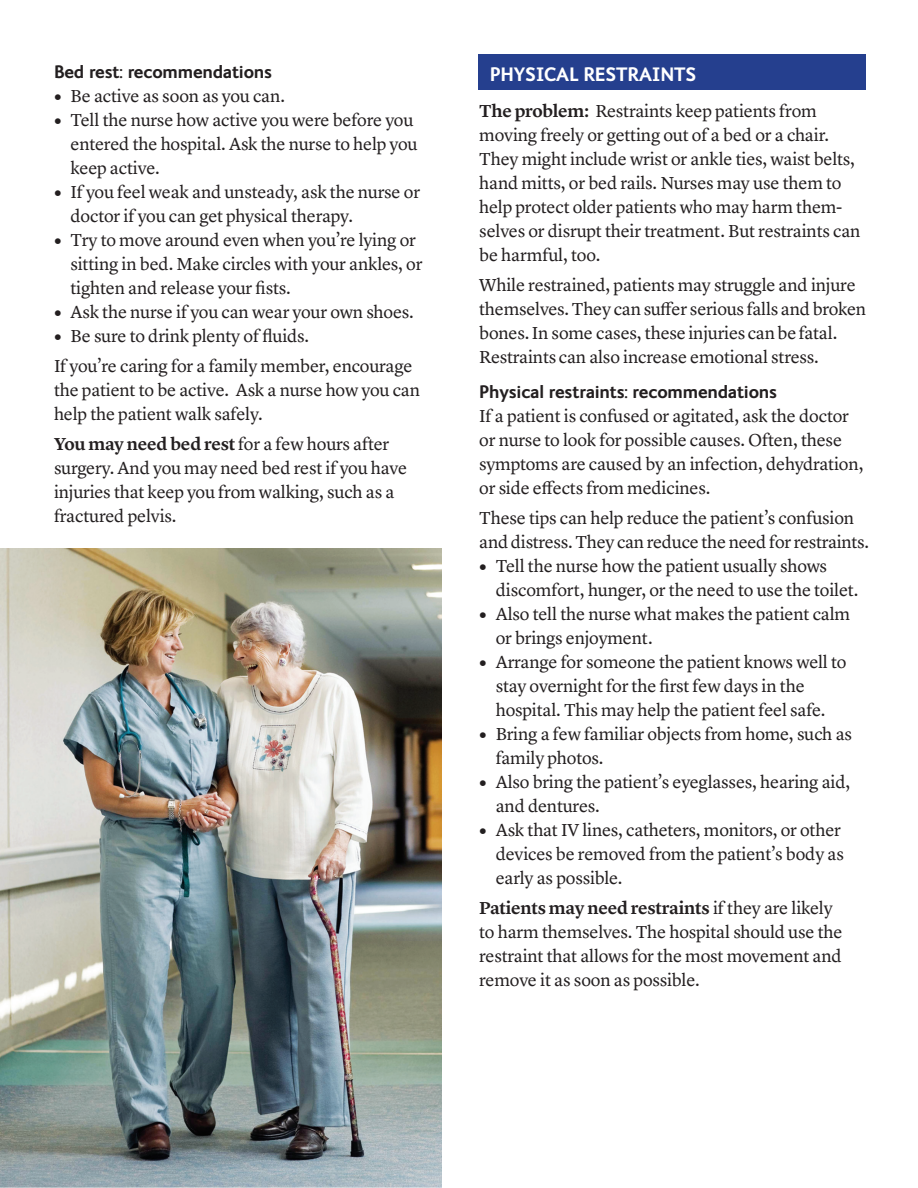
<style>
.page{position:relative;width:918px;height:1188px;background:#fff}
.page>*{position:absolute;margin:0;border:0;box-sizing:border-box;transform-origin:0 0}
.REV_HEAD{font:700 19.5px "FS Ingrid";letter-spacing:-.01em;color:#fff}
.BODYBULLETS{font:18px/24px "Lyon Text";letter-spacing:-.01em;color:#231f20}
._12SUB_BLK{font:700 18px "FS Ingrid";letter-spacing:-.01em;color:#231f20}
.BODYBULLETS-2{font:600 18px "Lyon Text";letter-spacing:-.015em;color:#231f20}
.s1{font-family:"FS Ingrid";font-weight:700}
.s2{font-weight:400}
.s3{font-weight:600}
</style>
<div class="page">
<div style="left:478px;top:54px;width:387px;height:36px;background:#253f8e"></div>
<img style="left:0;top:549px;width:442px;height:639px">
<p class="_12SUB_BLK" style="left:54px;top:60px;width:220px">Bed rest: recommendations</p>
<p class="BODYBULLETS" style="left:54px;top:83px;width:233px"><span class="s1">•</span> Be active as soon as you can.</p>
<p class="BODYBULLETS" style="left:54px;top:107px;width:365px;text-align:right"><span class="s1">•</span> Tell the nurse how active you were before you entered the hospital. Ask the nurse to help you</p>
<p class="BODYBULLETS" style="left:71px;top:155px;width:91px">keep active.</p>
<p class="BODYBULLETS" style="left:71px;top:179px;width:351px;text-indent:-17px"><span class="s1">•</span> If you feel weak and unsteady, ask the nurse or doctor if you can get physical therapy.</p>
<p class="BODYBULLETS" style="left:54px;top:227px;width:363px"><span class="s1">•</span> Try to move around even when you’re lying or</p>
<p class="BODYBULLETS" style="left:71px;top:251px;width:353px">sitting in bed. Make circles with your ankles, or tighten and release your fists.</p>
<p class="BODYBULLETS" style="left:54px;top:299px;width:361px"><span class="s1">•</span> Ask the nurse if you can wear your own shoes.</p>
<p class="BODYBULLETS" style="left:54px;top:323px;width:257px"><span class="s1">•</span> Be sure to drink plenty of fluids.</p>
<p class="BODYBULLETS" style="left:54px;top:353px;width:360px">If you’re caring for a family member, encourage</p>
<p class="BODYBULLETS" style="left:54px;top:377px;width:367px">the patient to be active. Ask a nurse how you can help the patient walk safely.</p>
<p class="BODYBULLETS-2" style="left:54px;top:431px;width:337px">You may need bed rest <span class="s2">for a few hours after</span></p>
<p class="BODYBULLETS" style="left:54px;top:455px;width:355px">surgery. And you may need bed rest if you have</p>
<p class="BODYBULLETS" style="left:54px;top:479px;width:342px">injuries that keep you from walking, such as a</p>
<p class="BODYBULLETS" style="left:54px;top:503px;width:124px">fractured pelvis.</p>
<p class="REV_HEAD" style="left:490px;top:62px;width:208px">PHYSICAL RESTRAINTS</p>
<p class="BODYBULLETS" style="left:479px;top:98px;width:339px"><span class="s3">The problem:</span> Restraints keep patients from</p>
<p class="BODYBULLETS" style="left:479px;top:122px;width:351px">moving freely or getting out of a bed or a chair.</p>
<p class="BODYBULLETS" style="left:479px;top:146px;width:383px">They might include wrist or ankle ties, waist belts, hand mitts, or bed rails. Nurses may use them to help protect older patients who may harm them&shy;selves or disrupt their treatment. But restraints can be harmful, too.</p>
<p class="BODYBULLETS" style="left:479px;top:272px;width:378px">While restrained, patients may struggle and injure</p>
<p class="BODYBULLETS" style="left:479px;top:296px;width:388px">themselves. They can suffer serious falls and broken bones. In some cases, these injuries can be fatal.<br>Restraints can also increase emotional stress.</p>
<p class="_12SUB_BLK" style="left:479px;top:380px;width:299px">Physical restraints: recommendations</p>
<p class="BODYBULLETS" style="left:479px;top:402px;width:386px">If a patient is confused or agitated, ask the doctor or nurse to look for possible causes. Often, these symptoms are caused by an infection, dehydration, or side effects from medicines.</p>
<p class="BODYBULLETS" style="left:479px;top:504px;width:391px">These tips can help reduce the patient’s confusion and distress. They can reduce the need for restraints.</p>
<p class="BODYBULLETS" style="left:479px;top:552px;width:349px"><span class="s1">•</span> Tell the nurse how the patient usually shows</p>
<p class="BODYBULLETS" style="left:496px;top:576px;width:364px">discomfort, hunger, or the need to use the toilet.</p>
<p class="BODYBULLETS" style="left:479px;top:600px;width:372px"><span class="s1">•</span> Also tell the nurse what makes the patient calm</p>
<p class="BODYBULLETS" style="left:496px;top:624px;width:158px">or brings enjoyment.</p>
<p class="BODYBULLETS" style="left:496px;top:648px;width:352px;text-indent:-17px"><span class="s1">•</span> Arrange for someone the patient knows well to stay overnight for the first few days in the</p>
<p class="BODYBULLETS" style="left:496px;top:696px;width:331px">hospital. This may help the patient feel safe.</p>
<p class="BODYBULLETS" style="left:496px;top:720px;width:358px;text-indent:-17px"><span class="s1">•</span> Bring a few familiar objects from home, such as family photos.</p>
<p class="BODYBULLETS" style="left:496px;top:768px;width:356px;text-indent:-17px"><span class="s1">•</span> Also bring the patient’s eyeglasses, hearing aid, and dentures.</p>
<p class="BODYBULLETS" style="left:479px;top:816px;width:366px;text-align:right"><span class="s1">•</span> Ask that IV lines, catheters, monitors, or other devices be removed from the patient’s body as</p>
<p class="BODYBULLETS" style="left:496px;top:864px;width:128px">early as possible.</p>
<p class="BODYBULLETS" style="left:479px;top:894px;width:365px"><span class="s3">Patients may need restraints</span> if they are likely to harm themselves. The hospital should use the restraint that allows for the most movement and remove it as soon as possible.</p>
</div>
